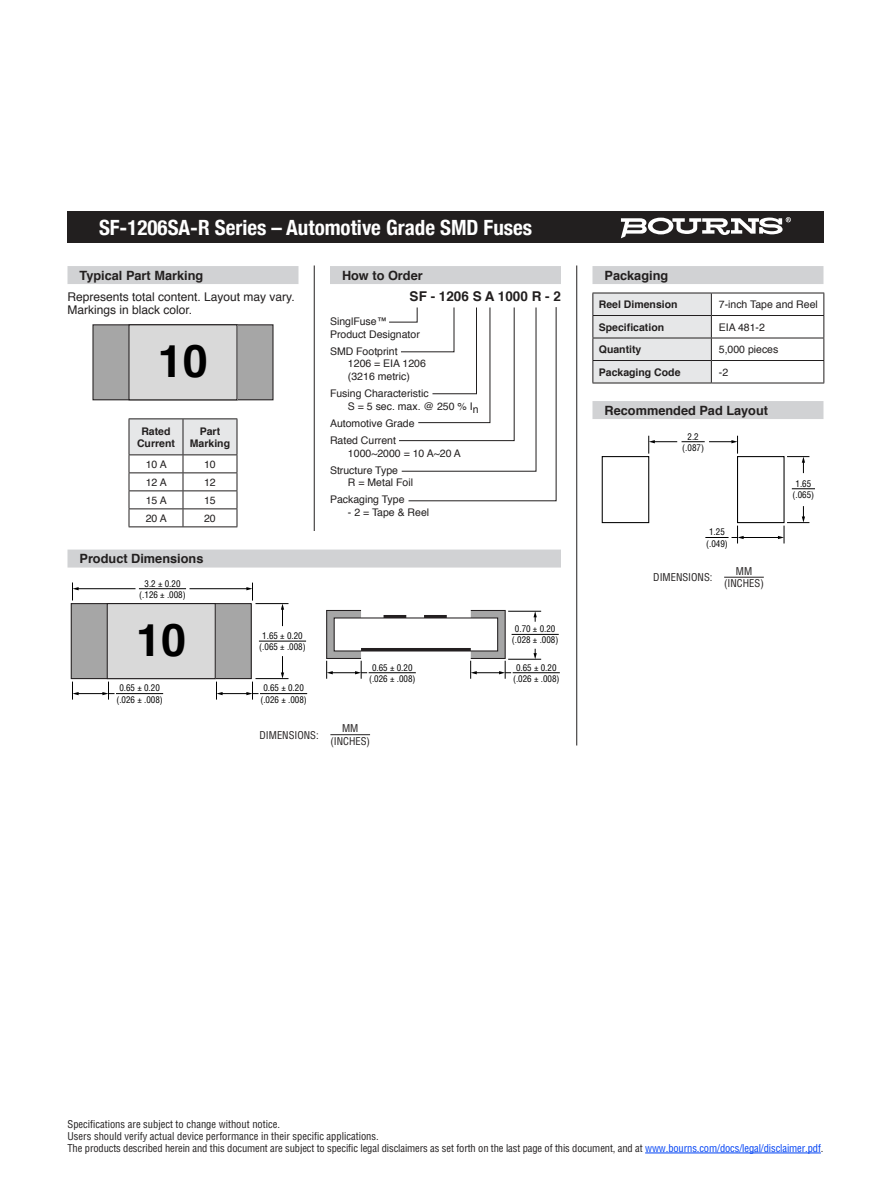
<style>
.page{position:relative;width:891px;height:1188px;background:#fff}
.page>*{position:absolute;margin:0;border:0;box-sizing:border-box;transform-origin:0 0}
.t1{font:700 45px "Helvetica";color:#000}
.t2{font:700 condensed 21px "Helvetica Neue";color:#fff}
.t3{font:700 13.5px "Helvetica";color:#221f1f}
.t4{font:700 12.75px "Helvetica";color:#221f1f}
.t5{font:12px/13.5px "Helvetica";color:#221f1f}
.t6{font:condensed 10.5px/12.6px "Helvetica";letter-spacing:-.01em;color:#221f1f;text-align:center}
.t7{font:10.5px/12.6px "Helvetica";color:#221f1f}
.t8{font:700 10.5px/12.6px "Helvetica";color:#221f1f;text-align:center}
.t9{font:condensed 9px/11.2px "Helvetica";color:#000;text-align:center}
.s1{color:#0042f4}
</style>
<div class="page">
<div style="left:68px;top:211px;width:756px;height:32px;background:#221f1f"></div>
<svg style="left:621px;top:217px;width:170px;height:21px"></svg>
<div style="left:68px;top:266px;width:231px;height:18px;background:#d1d2d4"></div>
<div style="left:93px;top:325px;width:180px;height:75px;background:#a6a6a6"></div>
<div style="left:129px;top:325px;width:108px;height:75px;background:#d9d9d9"></div>
<div style="left:128px;top:324px;width:110px;height:76px;border:1px solid #231f20"></div>
<hr style="left:129px;top:418px;width:54px;height:1px;background:#221f1f">
<hr style="left:183px;top:418px;width:54px;height:1px;background:#221f1f">
<svg style="left:129px;top:419px;width:109px;height:107px"></svg>
<hr style="left:129px;top:526px;width:54px;height:1px;background:#221f1f">
<hr style="left:183px;top:526px;width:54px;height:1px;background:#221f1f">
<hr style="left:314px;top:265px;width:1px;height:266px;background:#221f1f">
<hr style="left:576px;top:265px;width:1px;height:480px;background:#221f1f">
<div style="left:330px;top:266px;width:231px;height:18px;background:#d1d2d4"></div>
<svg style="left:389px;top:307px;width:168px;height:195px"></svg>
<div style="left:593px;top:266px;width:231px;height:18px;background:#d1d2d4"></div>
<hr style="left:711px;top:293px;width:113px;height:1px;background:#221f1f">
<hr style="left:711px;top:315px;width:113px;height:1px;background:#221f1f">
<hr style="left:711px;top:338px;width:113px;height:1px;background:#221f1f">
<svg style="left:593px;top:293px;width:119px;height:90px;background:#ddddde"></svg>
<svg style="left:824px;top:293px;width:1px;height:90px"></svg>
<hr style="left:593px;top:360px;width:118px;height:1px;background:#221f1f">
<hr style="left:711px;top:360px;width:113px;height:1px;background:#221f1f">
<hr style="left:593px;top:383px;width:118px;height:1px;background:#221f1f">
<hr style="left:711px;top:383px;width:113px;height:1px;background:#221f1f">
<div style="left:593px;top:401px;width:231px;height:18px;background:#d1d2d4"></div>
<div style="left:602px;top:456px;width:47px;height:67px;border:1px solid #000"></div>
<div style="left:737px;top:456px;width:48px;height:67px;border:1px solid #000"></div>
<svg style="left:792px;top:489px;width:23px;height:1px"></svg>
<hr style="left:743px;top:537px;width:36px;height:1px;background:#000">
<svg style="left:648px;top:436px;width:90px;height:18px"></svg>
<svg style="left:787px;top:456px;width:22px;height:17px"></svg>
<svg style="left:778px;top:506px;width:31px;height:37px"></svg>
<svg style="left:705px;top:526px;width:39px;height:17px"></svg>
<hr style="left:724px;top:577px;width:40px;height:1px;background:#221f1f">
<hr style="left:645px;top:1153px;width:176px;height:1px;background:#0042f4">
<hr style="left:330px;top:734px;width:40px;height:1px;background:#221f1f">
<div style="left:68px;top:550px;width:493px;height:18px;background:#d1d2d4"></div>
<div style="left:71px;top:604px;width:180px;height:75px;background:#a6a6a6"></div>
<div style="left:71px;top:603px;width:181px;height:76px;border:1px solid #231f20"></div>
<div style="left:107px;top:604px;width:108px;height:75px;background:#d9d9d9"></div>
<div style="left:107px;top:603px;width:109px;height:76px;border:1px solid #231f20"></div>
<hr style="left:361px;top:648px;width:110px;height:3px;background:#231f20">
<hr style="left:424px;top:615px;width:23px;height:3px;background:#231f20">
<hr style="left:384px;top:615px;width:22px;height:3px;background:#231f20">
<hr style="left:256px;top:678px;width:33px;height:1px;background:#000">
<hr style="left:256px;top:603px;width:33px;height:1px;background:#000">
<hr style="left:508px;top:611px;width:33px;height:1px;background:#000">
<hr style="left:508px;top:659px;width:33px;height:1px;background:#000">
<hr style="left:139px;top:588px;width:47px;height:1px;background:#000">
<hr style="left:116px;top:693px;width:47px;height:1px;background:#000">
<hr style="left:369px;top:672px;width:47px;height:1px;background:#000">
<hr style="left:259px;top:641px;width:47px;height:1px;background:#000">
<hr style="left:512px;top:634px;width:47px;height:1px;background:#000">
<hr style="left:77px;top:588px;width:59px;height:1px;background:#000">
<svg style="left:72px;top:582px;width:7px;height:18px"></svg>
<hr style="left:190px;top:588px;width:58px;height:1px;background:#000">
<svg style="left:246px;top:583px;width:7px;height:18px"></svg>
<svg style="left:281px;top:656px;width:3px;height:23px"></svg>
<svg style="left:281px;top:604px;width:3px;height:22px"></svg>
<svg style="left:534px;top:611px;width:3px;height:11px"></svg>
<svg style="left:534px;top:649px;width:3px;height:10px"></svg>
<svg style="left:72px;top:682px;width:43px;height:18px"></svg>
<hr style="left:260px;top:693px;width:47px;height:1px;background:#000">
<svg style="left:216px;top:682px;width:43px;height:18px"></svg>
<svg style="left:326px;top:610px;width:41px;height:69px"></svg>
<hr style="left:513px;top:672px;width:47px;height:1px;background:#000">
<svg style="left:470px;top:610px;width:41px;height:69px"></svg>
<h2 class="t2" style="left:99px;top:219px;width:435px">SF-1206SA-R Series – Automotive Grade SMD Fuses</h2>
<p class="t4" style="left:80px;top:265px;width:125px">Typical Part Marking</p>
<p class="t5" style="left:68px;top:291px;width:229px">Represents total content. Layout may vary.<br>Markings in black color.</p>
<h1 class="t1" style="left:158px;top:335px;width:52px">10</h1>
<p class="t4" style="left:342px;top:270px;width:82px">How to Order</p>
<p class="t3" style="left:410px;top:291px;width:153px">SF - 1206 S A 1000 R - 2</p>
<p class="t7" style="left:330px;top:316px;width:91px">SinglFuse™<br>Product Designator</p>
<p class="t7" style="left:348px;top:346px;width:79px;text-indent:-18px">SMD Footprint<br>1206 = EIA 1206 (3216 metric)</p>
<p class="t7" style="left:348px;top:388px;width:132px;text-indent:-18px">Fusing Characteristic<br>S = 5 sec. max. @ 250 % In</p>
<p class="t7" style="left:330px;top:416px;width:86px;line-height:17.1px">Automotive Grade<br>Rated Current</p>
<p class="t7" style="left:330px;top:445px;width:132px;line-height:17.1px;text-indent:18px">1000~2000 = 10 A~20 A<br>Structure Type</p>
<p class="t7" style="left:330px;top:475px;width:85px;line-height:17.1px;text-indent:18px">R = Metal Foil<br>Packaging Type</p>
<p class="t7" style="left:348px;top:506px;width:83px">- 2 = Tape &amp; Reel</p>
<p class="t8" style="left:137px;top:425px;width:39px">Rated<br>Current</p>
<p class="t8" style="left:190px;top:425px;width:42px">Part<br>Marking</p>
<p class="t7" style="left:146px;top:459px;width:23px">10 A</p>
<p class="t7" style="left:204px;top:459px;width:13px">10</p>
<p class="t7" style="left:146px;top:477px;width:23px">12 A</p>
<p class="t7" style="left:204px;top:477px;width:13px">12</p>
<p class="t7" style="left:146px;top:495px;width:23px">15 A</p>
<p class="t7" style="left:204px;top:495px;width:13px">15</p>
<p class="t7" style="left:146px;top:513px;width:23px">20 A</p>
<p class="t7" style="left:204px;top:513px;width:13px">20</p>
<p class="t4" style="left:80px;top:548px;width:125px">Product Dimensions</p>
<p class="t9" style="left:139px;top:579px;width:48px">3.2 ± 0.20 (.126 ± .008)</p>
<h1 class="t1" style="left:136px;top:614px;width:52px">10</h1>
<p class="t9" style="left:116px;top:683px;width:48px">0.65 ± 0.20 (.026 ± .008)</p>
<p class="t9" style="left:259px;top:631px;width:48px">1.65 ± 0.20 (.065 ± .008)</p>
<p class="t9" style="left:512px;top:624px;width:48px">0.70 ± 0.20 (.028 ± .008)</p>
<p class="t9" style="left:260px;top:683px;width:48px">0.65 ± 0.20 (.026 ± .008)</p>
<p class="t9" style="left:369px;top:663px;width:48px">0.65 ± 0.20 (.026 ± .008)</p>
<p class="t9" style="left:513px;top:663px;width:48px">0.65 ± 0.20 (.026 ± .008)</p>
<p class="t6" style="left:260px;top:729px;width:61px">DIMENSIONS:</p>
<p class="t6" style="left:330px;top:723px;width:41px">MM (INCHES)</p>
<p class="t4" style="left:604px;top:265px;width:65px">Packaging</p>
<p class="t8" style="left:599px;top:299px;width:80px">Reel Dimension</p>
<p class="t7" style="left:719px;top:299px;width:101px">7-inch Tape and Reel</p>
<p class="t8" style="left:599px;top:321px;width:67px">Specification</p>
<p class="t7" style="left:719px;top:322px;width:48px">EIA 481-2</p>
<p class="t8" style="left:599px;top:343px;width:44px">Quantity</p>
<p class="t7" style="left:719px;top:344px;width:61px">5,000 pieces</p>
<p class="t8" style="left:599px;top:366px;width:83px">Packaging Code</p>
<p class="t7" style="left:719px;top:367px;width:11px">-2</p>
<p class="t4" style="left:604px;top:400px;width:165px">Recommended Pad Layout</p>
<p class="t9" style="left:682px;top:432px;width:23px">2.2 (.087)</p>
<p class="t9" style="left:706px;top:527px;width:23px">1.25 (.049)</p>
<p class="t6" style="left:653px;top:572px;width:61px">DIMENSIONS:</p>
<p class="t6" style="left:724px;top:566px;width:41px">MM (INCHES)</p>
<p class="t9" style="left:793px;top:479px;width:23px">1.65 (.065)</p>
<p class="t6" style="left:68px;top:1119px;width:757px;line-height:12px;text-align:left">Specifications are subject to change without notice.<br>Users should verify actual device performance in their specific applications.<br>The products described herein and this document are subject to specific legal disclaimers as set forth on the last page of this document, and at <span class="s1">www.bourns.com/docs/legal/disclaimer.pdf</span>.</p>
</div>
